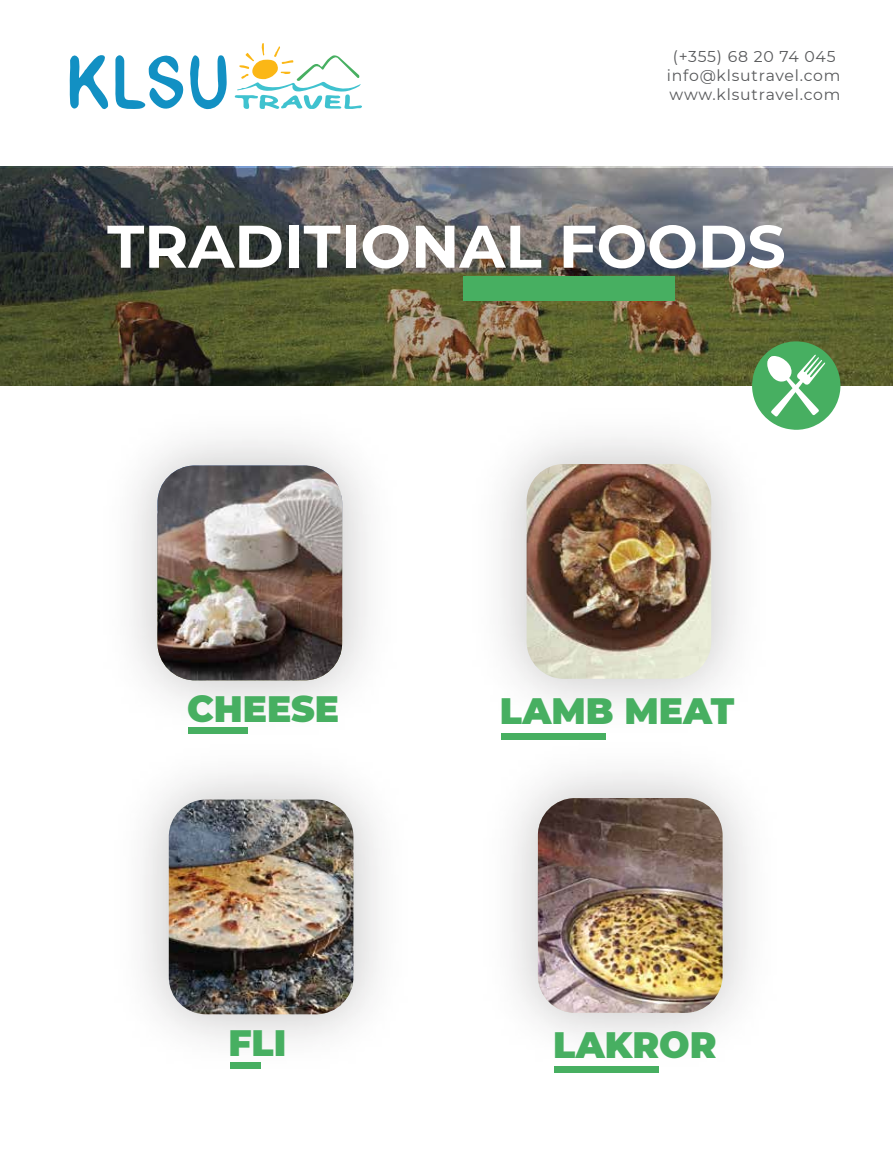
<style>
.page{position:relative;width:893px;height:1165px;background:#fff}
.page>*{position:absolute;margin:0;border:0;box-sizing:border-box;transform-origin:0 0}
.t1{font:700 60px "Montserrat";color:#fff}
.t2{font:900 36.75px "Montserrat";color:#47af61}
.t3{font:15.6px/19.2px "Montserrat";letter-spacing:.05em;color:#58595b;text-align:center}
</style>
<div class="page">
<img style="left:0;top:168px;width:893px;height:217px">
<svg style="left:70px;top:55px;width:38px;height:54px"></svg>
<svg style="left:190px;top:55px;width:37px;height:54px"></svg>
<svg style="left:115px;top:55px;width:68px;height:54px"></svg>
<svg style="left:235px;top:43px;width:127px;height:66px"></svg>
<div style="left:463px;top:276px;width:212px;height:25px;background:#47af61"></div>
<svg style="left:752px;top:341px;width:88px;height:89px"></svg>
<img style="left:132px;top:439px;width:236px;height:295px">
<img style="left:501px;top:408px;width:264px;height:296px">
<img style="left:157px;top:465px;width:185px;height:215px">
<img style="left:527px;top:464px;width:184px;height:214px">
<div style="left:501px;top:733px;width:104px;height:6px;background:#47af61"></div>
<img style="left:143px;top:773px;width:236px;height:267px">
<img style="left:512px;top:771px;width:236px;height:267px">
<img style="left:169px;top:799px;width:184px;height:215px">
<img style="left:538px;top:798px;width:184px;height:214px">
<div style="left:189px;top:728px;width:59px;height:6px;background:#47af61"></div>
<div style="left:230px;top:1062px;width:31px;height:6px;background:#47af61"></div>
<div style="left:555px;top:1066px;width:104px;height:6px;background:#47af61"></div>
<p class="t3" style="left:667px;top:46px;width:175px">(+355) 68 20 74 045 info@klsutravel.com www.klsutravel.com</p>
<h1 class="t1" style="left:107px;top:203px;width:680px">TRADITIONAL FOODS</h1>
<h2 class="t2" style="left:187px;top:681px;width:154px">CHEESE</h2>
<h2 class="t2" style="left:500px;top:683px;width:236px">LAMB MEAT</h2>
<h2 class="t2" style="left:228px;top:1015px;width:60px">FLI</h2>
<h2 class="t2" style="left:553px;top:1017px;width:165px">LAKROR</h2>
</div>
